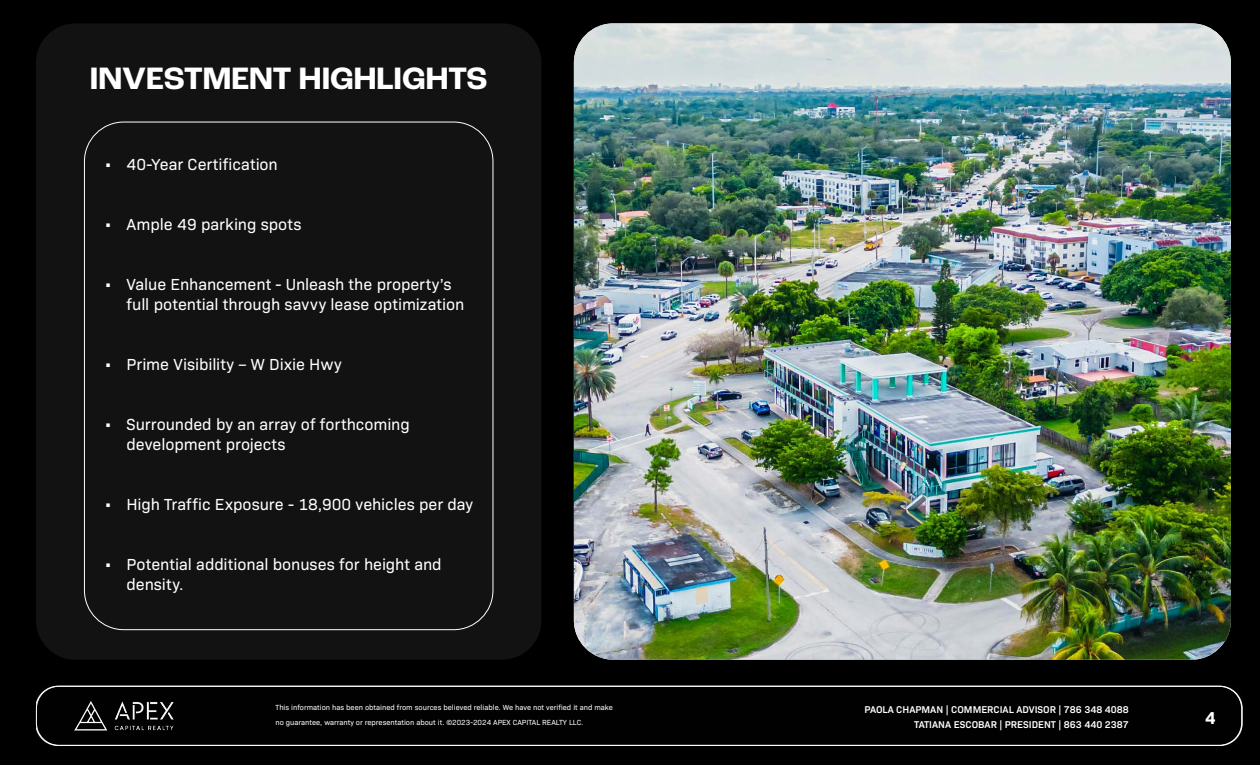
<style>
.page{position:relative;width:1260px;height:765px;background:#000}
.page>*{position:absolute;margin:0;border:0;box-sizing:border-box;transform-origin:0 0}
.t1{font:700 32.5px "Roc Grotesk";color:#fff}
.t2{font:700 17.5px "Bio Sans";color:#fff}
.t3{font:16.25px/20px "Bio Sans";letter-spacing:-.005em;color:#fff}
.t4{font:600 10px/15px "Bio Sans";color:#fff;text-align:right}
.t5{font:7.5px/15px "Bio Sans";color:#fff}
</style>
<div class="page">
<div style="left:36px;top:686px;width:1206px;height:60px;border:1px solid #fff;border-radius:23px"></div>
<img style="left:574px;top:23px;width:657px;height:637px">
<div style="left:36px;top:23px;width:505px;height:637px;background:#121212;border-radius:39px"></div>
<h1 class="t1" style="left:90px;top:58px;width:399px">INVESTMENT HIGHLIGHTS</h1>
<p class="t3" style="left:104px;top:153px;width:175px">• 40-Year Certification</p>
<p class="t3" style="left:104px;top:213px;width:199px">• Ample 49 parking spots</p>
<p class="t3" style="left:127px;top:273px;width:339px;text-indent:-23px">• Value Enhancement - Unleash the property’s full potential through savvy lease optimization</p>
<p class="t3" style="left:104px;top:353px;width:239px">• Prime Visibility – W Dixie Hwy</p>
<p class="t3" style="left:127px;top:413px;width:285px;text-indent:-23px">• Surrounded by an array of forthcoming development projects</p>
<p class="t3" style="left:104px;top:493px;width:371px">• High Traffic Exposure - 18,900 vehicles per day</p>
<p class="t3" style="left:127px;top:553px;width:317px;text-indent:-23px">• Potential additional bonuses for height and density.</p>
<p class="t5" style="left:275px;top:699px;width:339px">This information has been obtained from sources believed reliable. We have not verified it and make no guarantee, warranty or representation about it. ©2023-2024 APEX CAPITAL REALTY LLC.</p>
<p class="t4" style="left:864px;top:701px;width:266px">PAOLA CHAPMAN | COMMERCIAL ADVISOR | 786 348 4088<br>TATIANA ESCOBAR | PRESIDENT | 863 440 2387</p>
<p class="t2" style="left:1205px;top:705px;width:12px">4</p>
</div>
